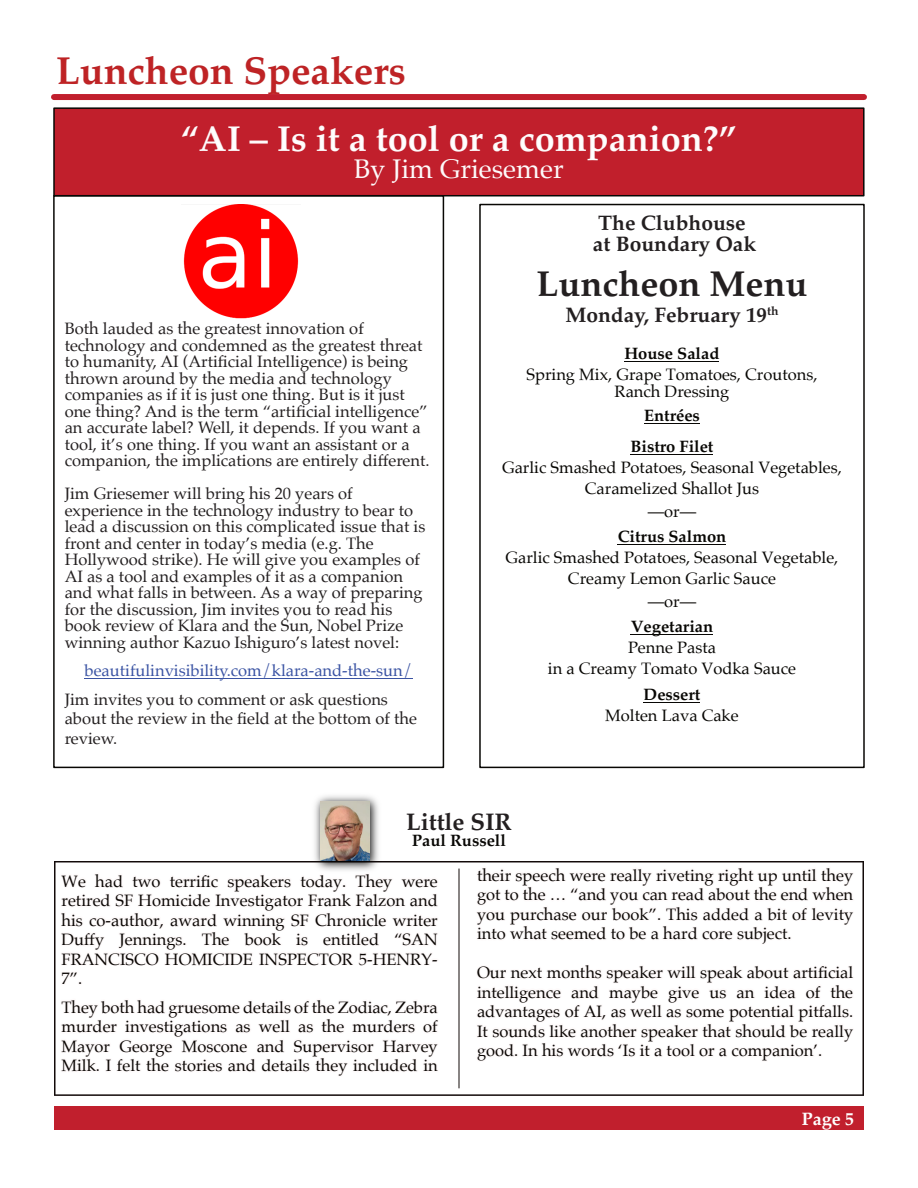
<style>
.page{position:relative;width:918px;height:1188px;background:#fff}
.page>*{position:absolute;margin:0;border:0;box-sizing:border-box;transform-origin:0 0}
.t1{font:700 39px "Palatino";color:#bf2325}
.t2{font:700 36px "Palatino";color:#fff}
.t3{font:700 36px "Palatino";color:#231f20}
.t4{font:27px "Palatino";color:#fff}
.t5{font:700 24px "Palatino";color:#231f20}
.t6{font:700 21px/21px "Palatino";color:#231f20}
.t7{font:700 18px "Palatino";color:#fff}
.t8{font:16.5px/19.5px "Palatino";color:#080704;text-align:justify}
.t9{font:16.5px/16.5px "Palatino";color:#231f20}
.t10{font:700 16.5px/31.5px "Palatino";color:#080704;text-align:center}
.t11{font:16.5px "Palatino";color:#3a53a3}
</style>
<div class="page">
<div style="left:54px;top:1107px;width:810px;height:23px;background:#c11f2d"></div>
<div style="left:54px;top:94px;width:810px;height:6px;background:#c11f2d"></div>
<svg style="left:54px;top:861px;width:810px;height:235px"></svg>
<hr style="left:459px;top:869px;width:1px;height:219px;background:#120a09">
<img style="left:311px;top:795px;width:70px;height:78px">
<img style="left:320px;top:802px;width:49px;height:59px">
<div style="left:53px;top:107px;width:812px;height:89px;background:#c11f2c;border:2px solid #080704"></div>
<div style="left:479px;top:204px;width:386px;height:564px;border:2px solid #080704"></div>
<hr style="left:625px;top:361px;width:94px;height:1px;background:#080704">
<hr style="left:644px;top:423px;width:56px;height:1px;background:#080704">
<hr style="left:631px;top:454px;width:82px;height:1px;background:#080704">
<hr style="left:618px;top:544px;width:108px;height:1px;background:#080704">
<hr style="left:631px;top:634px;width:82px;height:1px;background:#080704">
<hr style="left:644px;top:702px;width:56px;height:1px;background:#080704">
<div style="left:53px;top:195px;width:391px;height:573px;border:2px solid #080704"></div>
<hr style="left:85px;top:678px;width:328px;height:1px;background:#3a53a3">
<img style="left:183px;top:205px;width:116px;height:114px">
<h1 class="t1" style="left:56px;top:52px;width:351px">Luncheon Speakers</h1>
<h2 class="t2" style="left:181px;top:122px;width:558px">“AI – Is it a tool or a companion?”</h2>
<h3 class="t4" style="left:354px;top:156px;width:211px">By Jim Griesemer</h3>
<p class="t6" style="left:593px;top:214px;width:165px">The Clubhouse at Boundary Oak</p>
<h2 class="t3" style="left:537px;top:267px;width:272px">Luncheon Menu</h2>
<p class="t6" style="left:565px;top:306px;width:215px">Monday, February 19<sup>th</sup></p>
<p class="t10" style="left:625px;top:339px;width:96px">House Salad</p>
<p class="t8" style="left:526px;top:368px;width:293px;line-height:16.5px;text-align:center">Spring Mix, Grape Tomatoes, Croutons,<br>Ranch Dressing</p>
<p class="t10" style="left:631px;top:401px;width:84px">Entrées<br>Bistro Filet</p>
<p class="t8" style="left:502px;top:458px;width:341px;line-height:21px;text-align:center">Garlic Smashed Potatoes, Seasonal Vegetables,<br>Caramelized Shallot Jus</p>
<p class="t8" style="left:648px;top:503px;width:50px">—or—</p>
<p class="t10" style="left:618px;top:522px;width:110px">Citrus Salmon</p>
<p class="t8" style="left:506px;top:548px;width:334px;line-height:21px;text-align:center">Garlic Smashed Potatoes, Seasonal Vegetable,<br>Creamy Lemon Garlic Sauce</p>
<p class="t8" style="left:648px;top:593px;width:50px">—or—</p>
<p class="t10" style="left:631px;top:612px;width:84px">Vegetarian</p>
<p class="t8" style="left:548px;top:638px;width:250px;line-height:21px;text-align:center">Penne Pasta<br>in a Creamy Tomato Vodka Sauce</p>
<p class="t10" style="left:644px;top:680px;width:58px">Dessert</p>
<p class="t8" style="left:605px;top:707px;width:135px">Molten Lava Cake</p>
<p class="t9" style="left:65px;top:321px;width:366px">Both lauded as the greatest innovation of technology and condemned as the greatest threat to humanity, AI (Artificial Intelligence) is being thrown around by the media and technology companies as if it is just one thing. But is it just one thing? And is the term “artificial intelligence” an accurate label? Well, it depends. If you want a tool, it’s one thing. If you want an assistant or a companion, the implications are entirely different.</p>
<p class="t9" style="left:65px;top:486px;width:362px">Jim Griesemer will bring his 20 years of experience in the technology industry to bear to lead a discussion on this complicated issue that is front and center in today’s media (e.g. The Hollywood strike). He will give you examples of AI as a tool and examples of it as a companion and what falls in between. As a way of preparing for the discussion, Jim invites you to read his book review of Klara and the Sun, Nobel Prize winning author Kazuo Ishiguro’s latest novel:</p>
<p class="t11" style="left:85px;top:662px;width:330px">beautifulinvisibility.com/klara-and-the-sun/</p>
<p class="t9" style="left:65px;top:690px;width:354px;line-height:19.5px">Jim invites you to comment or ask questions about the review in the field at the bottom of the review.</p>
<h3 class="t5" style="left:406px;top:810px;width:107px">Little SIR</h3>
<p class="t10" style="left:412px;top:826px;width:95px">Paul Russell</p>
<p class="t8" style="left:62px;top:872px;width:378px">We had two terrific speakers today. They were retired SF Homicide Investigator Frank Falzon and his co-author, award winning SF Chronicle writer Duffy Jennings. The book is entitled “SAN FRANCISCO HOMICIDE INSPECTOR 5-HENRY-7”.</p>
<p class="t8" style="left:62px;top:998px;width:378px">They both had gruesome details of the Zodiac, Zebra murder investigations as well as the murders of Mayor George Moscone and Supervisor Harvey Milk. I felt the stories and details they included in</p>
<p class="t8" style="left:477px;top:866px;width:378px">their speech were really riveting right up until they got to the … “and you can read about the end when you purchase our book”. This added a bit of levity into what seemed to be a hard core subject.</p>
<p class="t8" style="left:477px;top:964px;width:378px">Our next months speaker will speak about artificial intelligence and maybe give us an idea of the advantages of AI, as well as some potential pitfalls.<br>It sounds like another speaker that should be really good. In his words ‘Is it a tool or a companion’.</p>
<p class="t7" style="left:802px;top:1110px;width:54px">Page 5</p>
</div>
